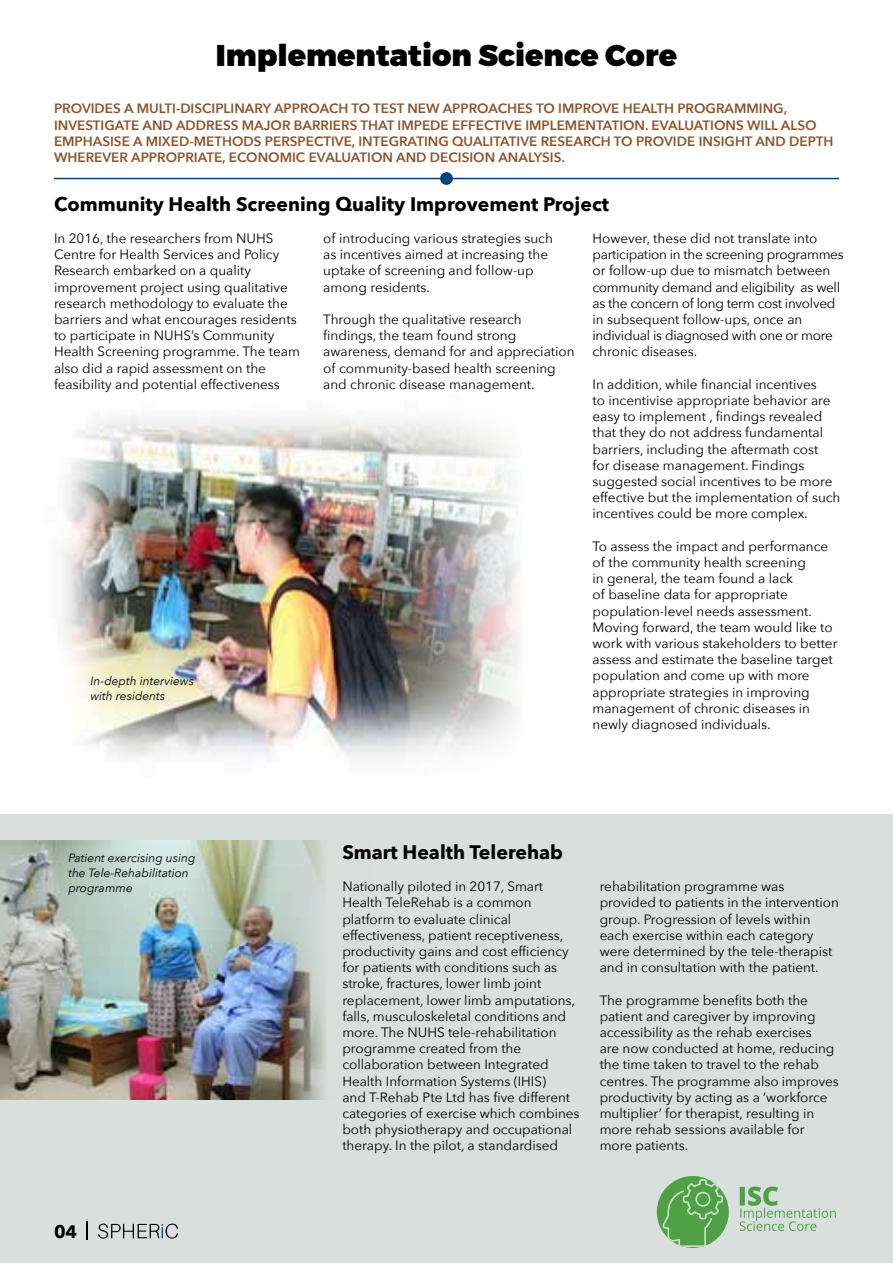
<style>
.page{position:relative;width:893px;height:1263px;background:#fff}
.page>*{position:absolute;margin:0;border:0;box-sizing:border-box;transform-origin:0 0}
.t1{font:900 30px "Montserrat";color:#000}
.t2{font:700 19.5px "Avenir Next";color:#000}
.t3{font:700 18px "Avenir Next";color:#000}
.t4{font:13.5px/16.2px "Avenir Next";color:#000}
.t5{font:600 13.5px/16.2px "Avenir Next";color:#8a542e}
.t6{font:13.5px/16.2px "Avenir Next";letter-spacing:-.02em;color:#000}
.t7{font:italic 12px/15px "Avenir Next";color:#000}
</style>
<div class="page">
<div style="left:0;top:815px;width:893px;height:448px;background:#d8dfdd"></div>
<img style="left:0;top:840px;width:325px;height:259px">
<img style="left:62px;top:416px;width:457px;height:342px">
<svg style="left:740px;top:1186px;width:96px;height:45px"></svg>
<div style="left:657px;top:1176px;width:72px;height:72px;background:#50a045;border-radius:50%"></div>
<svg style="left:662px;top:1179px;width:61px;height:68px"></svg>
<hr style="left:54px;top:178px;width:785px;height:1px;background:#004282">
<div style="left:440px;top:172px;width:13px;height:13px;background:#004282;border-radius:50%"></div>
<svg style="left:86px;top:1221px;width:1px;height:18px"></svg>
<svg style="left:98px;top:1223px;width:80px;height:15px"></svg>
<h1 class="t1" style="left:216px;top:37px;width:463px">Implementation Science Core</h1>
<p class="t5" style="left:54px;top:100px;width:781px">PROVIDES A MULTI-DISCIPLINARY APPROACH TO TEST NEW APPROACHES TO IMPROVE HEALTH PROGRAMMING, INVESTIGATE AND ADDRESS MAJOR BARRIERS THAT IMPEDE EFFECTIVE IMPLEMENTATION. EVALUATIONS WILL ALSO EMPHASISE A MIXED-METHODS PERSPECTIVE, INTEGRATING QUALITATIVE RESEARCH TO PROVIDE INSIGHT AND DEPTH WHEREVER APPROPRIATE, ECONOMIC EVALUATION AND DECISION ANALYSIS.</p>
<h2 class="t2" style="left:54px;top:187px;width:557px">Community Health Screening Quality Improvement Project</h2>
<p class="t4" style="left:54px;top:230px;width:247px">In 2016, the researchers from NUHS Centre for Health Services and Policy Research embarked on a quality improvement project using qualitative research methodology to evaluate the barriers and what encourages residents to participate in NUHS’s Community Health Screening programme. The team also did a rapid assessment on the feasibility and potential effectiveness</p>
<p class="t4" style="left:323px;top:230px;width:231px">of introducing various strategies such as incentives aimed at increasing the uptake of screening and follow-up among residents.</p>
<p class="t4" style="left:323px;top:311px;width:253px">Through the qualitative research findings, the team found strong awareness, demand for and appreciation of community-based health screening and chronic disease management.</p>
<p class="t7" style="left:90px;top:673px;width:105px">In-depth interviews with residents</p>
<p class="t6" style="left:592px;top:230px;width:253px">However, these did not translate into participation in the screening programmes or follow-up due to mismatch between community demand and eligibility as well as the concern of long term cost involved in subsequent follow-ups, once an individual is diagnosed with one or more chronic diseases.</p>
<p class="t4" style="left:592px;top:375px;width:249px">In addition, while financial incentives<br>to incentivise appropriate behavior are easy to implement , findings revealed that they do not address fundamental barriers, including the aftermath cost<br>for disease management. Findings suggested social incentives to be more effective but the implementation of such incentives could be more complex.</p>
<p class="t4" style="left:592px;top:537px;width:247px">To assess the impact and performance of the community health screening<br>in general, the team found a lack<br>of baseline data for appropriate population-level needs assessment.<br>Moving forward, the team would like to work with various stakeholders to better assess and estimate the baseline target population and come up with more appropriate strategies in improving management of chronic diseases in newly diagnosed individuals.</p>
<p class="t7" style="left:68px;top:849px;width:129px">Patient exercising using the Tele-Rehabilitation programme</p>
<h3 class="t3" style="left:54px;top:1216px;width:25px">04</h3>
<h2 class="t2" style="left:342px;top:835px;width:222px">Smart Health Telerehab</h2>
<p class="t4" style="left:342px;top:878px;width:239px">Nationally piloted in 2017, Smart Health TeleRehab is a common platform to evaluate clinical effectiveness, patient receptiveness, productivity gains and cost efficiency for patients with conditions such as stroke, fractures, lower limb joint replacement, lower limb amputations, falls, musculoskeletal conditions and more. The NUHS tele-rehabilitation programme created from the collaboration between Integrated Health Information Systems (IHIS)<br>and T-Rehab Pte Ltd has five different categories of exercise which combines both physiotherapy and occupational therapy. In the pilot, a standardised</p>
<p class="t4" style="left:600px;top:878px;width:241px">rehabilitation programme was provided to patients in the intervention group. Progression of levels within each exercise within each category were determined by the tele-therapist and in consultation with the patient.</p>
<p class="t4" style="left:600px;top:991px;width:241px">The programme benefits both the patient and caregiver by improving accessibility as the rehab exercises<br>are now conducted at home, reducing the time taken to travel to the rehab centres. The programme also improves productivity by acting as a ‘workforce multiplier’ for therapist, resulting in more rehab sessions available for more patients.</p>
</div>
